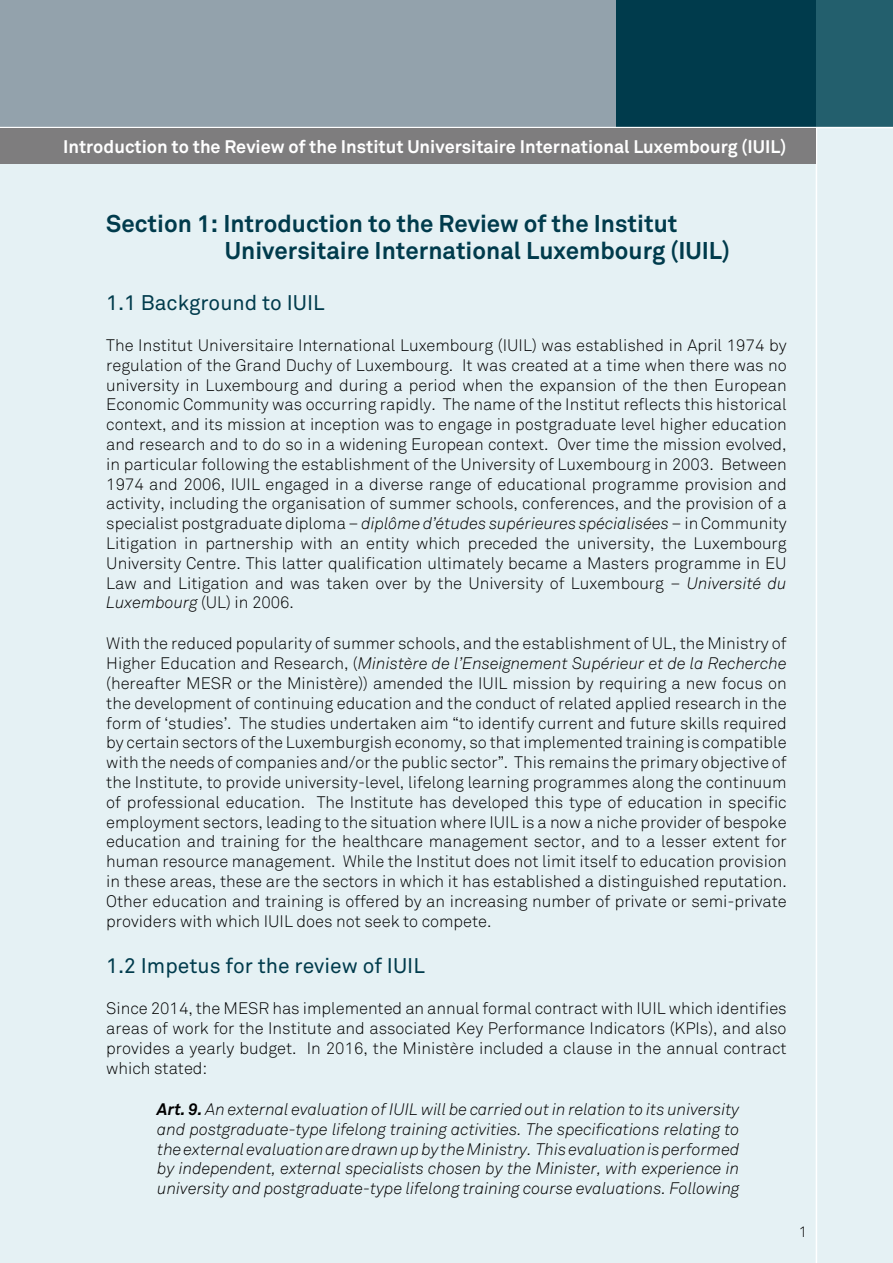
<style>
.page{position:relative;width:893px;height:1263px;background:#fff}
.page>*{position:absolute;margin:0;border:0;box-sizing:border-box;transform-origin:0 0}
.t1{font:700 24px/27px "Akkurat";color:#003b4c}
.t2{font:21px "Akkurat";color:#003b4c}
.t3{font:700 18px "Akkurat";color:#fff}
.t4{font:300 16.5px/19.8px "Akkurat";color:#000;text-align:justify}
.t5{font:italic 300 16.5px/19.8px "Akkurat";color:#000;text-align:justify}
.t6{font:300 15px "Akkurat";color:#000}
.s1{font-style:italic}
.s2{font-weight:700}
</style>
<div class="page">
<div style="left:0;top:128px;width:893px;height:1135px;background:#e5f1f4"></div>
<div style="left:0;top:0;width:616px;height:128px;background:#93a2ac"></div>
<hr style="left:816px;top:0;width:1px;height:1263px;background:#fff">
<div style="left:616px;top:0;width:200px;height:128px;background:#003b4c"></div>
<div style="left:816px;top:0;width:77px;height:128px;background:#235f6d"></div>
<hr style="left:0;top:127px;width:893px;height:1px;background:#fff">
<div style="left:0;top:128px;width:816px;height:36px;background:#7e7d7e"></div>
<p class="t3" style="left:63px;top:136px;width:725px">Introduction to the Review of the Institut Universitaire International Luxembourg (IUIL)</p>
<h1 class="t1" style="left:225px;top:210px;width:507px;text-indent:-118px">Section 1: Introduction to the Review of the Institut<br>Universitaire International Luxembourg (IUIL)</h1>
<p class="t2" style="left:106px;top:290px;width:220px">1.1 Background to IUIL</p>
<p class="t4" style="left:106px;top:336px;width:682px">The Institut Universitaire International Luxembourg (IUIL) was established in April 1974 by regulation of the Grand Duchy of Luxembourg. It was created at a time when there was no university in Luxembourg and during a period when the expansion of the then European Economic Community was occurring rapidly. The name of the Institut reflects this historical context, and its mission at inception was to engage in postgraduate level higher education and research and to do so in a widening European context. Over time the mission evolved, in particular following the establishment of the University of Luxembourg in 2003. Between 1974 and 2006, IUIL engaged in a diverse range of educational programme provision and activity, including the organisation of summer schools, conferences, and the provision of a specialist postgraduate diploma – <span class="s1">diplôme d’études supérieures spécialisées</span> – in Community Litigation in partnership with an entity which preceded the university, the Luxembourg University Centre. This latter qualification ultimately became a Masters programme in EU Law and Litigation and was taken over by the University of Luxembourg – <span class="s1">Université du Luxembourg</span> (UL) in 2006.</p>
<p class="t4" style="left:106px;top:634px;width:682px">With the reduced popularity of summer schools, and the establishment of UL, the Ministry of Higher Education and Research, (<span class="s1">Ministère de l’Enseignement Supérieur et de la Recherche </span>(hereafter MESR or the Ministère)) amended the IUIL mission by requiring a new focus on the development of continuing education and the conduct of related applied research in the form of ‘studies’. The studies undertaken aim “to identify current and future skills required by certain sectors of the Luxemburgish economy, so that implemented training is compatible with the needs of companies and/or the public sector”. This remains the primary objective of the Institute, to provide university-level, lifelong learning programmes along the continuum of professional education. The Institute has developed this type of education in specific employment sectors, leading to the situation where IUIL is a now a niche provider of bespoke education and training for the healthcare management sector, and to a lesser extent for human resource management. While the Institut does not limit itself to education provision in these areas, these are the sectors in which it has established a distinguished reputation.<br>Other education and training is offered by an increasing number of private or semi-private providers with which IUIL does not seek to compete.</p>
<p class="t2" style="left:106px;top:954px;width:320px">1.2 Impetus for the review of IUIL</p>
<p class="t4" style="left:106px;top:999px;width:682px">Since 2014, the MESR has implemented an annual formal contract with IUIL which identifies areas of work for the Institute and associated Key Performance Indicators (KPIs), and also provides a yearly budget. In 2016, the Ministère included a clause in the annual contract which stated:</p>
<p class="t5" style="left:157px;top:1099px;width:584px"><span class="s2">Art. 9.</span> An external evaluation of IUIL will be carried out in relation to its university and postgraduate-type lifelong training activities. The specifications relating to the external evaluation are drawn up by the Ministry. This evaluation is performed by independent, external specialists chosen by the Minister, with experience in university and postgraduate-type lifelong training course evaluations. Following</p>
<p class="t6" style="left:799px;top:1223px;width:10px">1</p>
</div>
